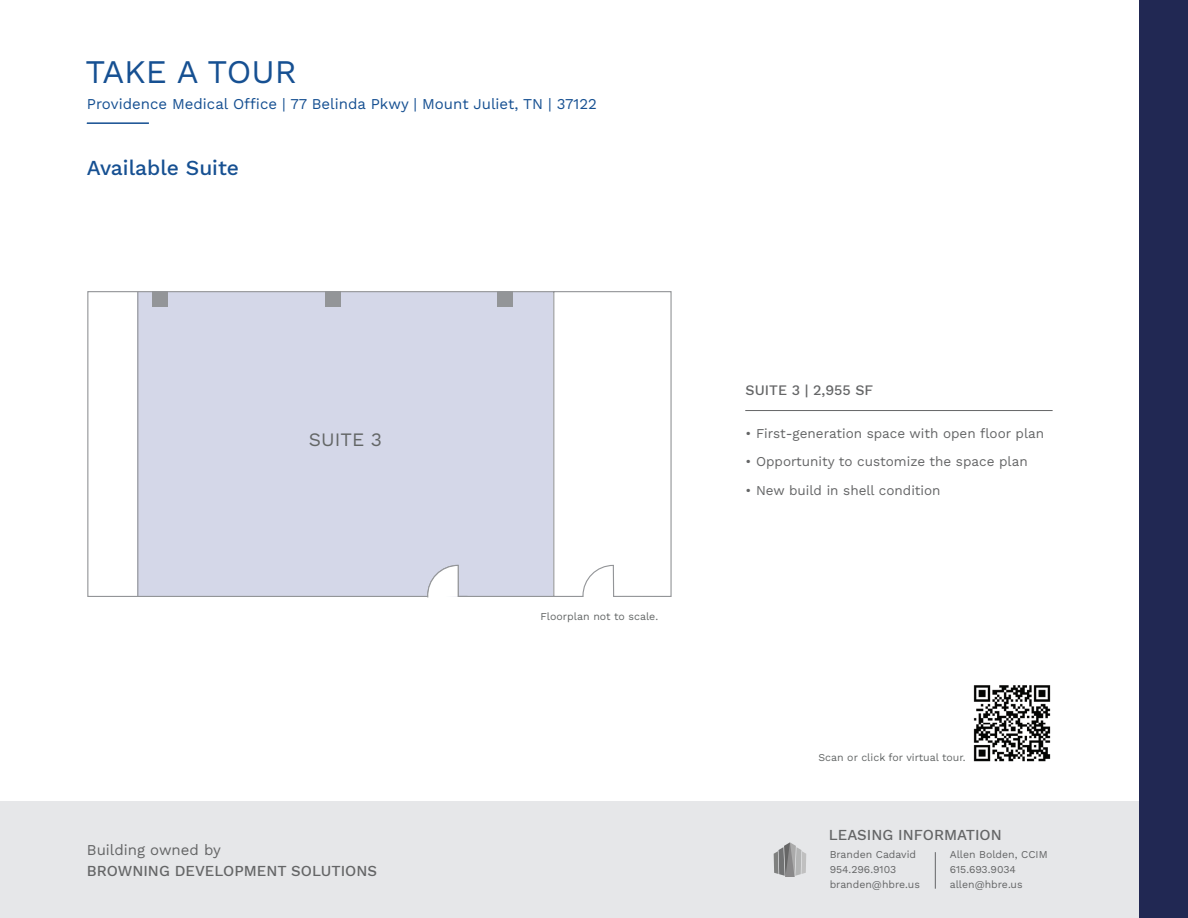
<style>
.page{position:relative;width:1188px;height:918px;background:#fff}
.page>*{position:absolute;margin:0;border:0;box-sizing:border-box;transform-origin:0 0}
.t1{font:33px "Work Sans";color:#165092}
.t2{font:500 21px "Work Sans";color:#165092}
.t3{font:18.9px "Work Sans";color:#636666}
.t4{font:15px "Work Sans";color:#165092}
.t5{font:500 15px "Work Sans";color:#646566}
.t6{font:15px "Work Sans";color:#646566}
.t7{font:500 14.25px "Work Sans";color:#646566}
.t8{font:13.5px "Work Sans";color:#646566}
.t9{font:10.5px/15px "Work Sans";color:#646566}
.t10{font:10.5px "Work Sans";color:#636666}
</style>
<div class="page">
<img style="left:973px;top:685px;width:78px;height:77px">
<hr style="left:745px;top:410px;width:308px;height:1px;background:#646566">
<hr style="left:87px;top:122px;width:62px;height:2px;background:#165092">
<svg style="left:87px;top:291px;width:585px;height:306px"></svg>
<div style="left:152px;top:292px;width:16px;height:15px;background:#939598"></div>
<div style="left:325px;top:292px;width:15px;height:15px;background:#939598"></div>
<div style="left:497px;top:292px;width:16px;height:15px;background:#939598"></div>
<hr style="left:137px;top:292px;width:1px;height:304px;background:#939598">
<svg style="left:427px;top:564px;width:42px;height:34px"></svg>
<div style="left:0;top:801px;width:1188px;height:117px;background:#e6e7e9"></div>
<svg style="left:774px;top:842px;width:32px;height:35px"></svg>
<div style="left:1139px;top:0;width:49px;height:918px;background:#212853"></div>
<h1 class="t1" style="left:85px;top:47px;width:213px">TAKE A TOUR</h1>
<p class="t4" style="left:87px;top:93px;width:512px">Providence Medical Office | 77 Belinda Pkwy | Mount Juliet, TN | 37122</p>
<h2 class="t2" style="left:87px;top:152px;width:154px">Available Suite</h2>
<h3 class="t3" style="left:309px;top:426px;width:75px">SUITE 3</h3>
<p class="t6" style="left:87px;top:838px;width:136px">Building owned by</p>
<p class="t5" style="left:87px;top:859px;width:292px">BROWNING DEVELOPMENT SOLUTIONS</p>
<p class="t10" style="left:540px;top:608px;width:119px">Floorplan not to scale.</p>
<p class="t7" style="left:746px;top:380px;width:129px">SUITE 3 | 2,955 SF</p>
<p class="t8" style="left:746px;top:423px;width:300px">• First-generation space with open floor plan</p>
<p class="t8" style="left:746px;top:451px;width:284px">• Opportunity to customize the space plan</p>
<p class="t8" style="left:746px;top:480px;width:196px">• New build in shell condition</p>
<p class="t10" style="left:818px;top:749px;width:149px">Scan or click for virtual tour.</p>
<p class="t5" style="left:829px;top:824px;width:174px">LEASING INFORMATION</p>
<p class="t9" style="left:830px;top:847px;width:92px">Branden Cadavid<br>954.296.9103 branden@hbre.us</p>
<p class="t9" style="left:950px;top:847px;width:99px">Allen Bolden, CCIM<br>615.693.9034 allen@hbre.us</p>
</div>
